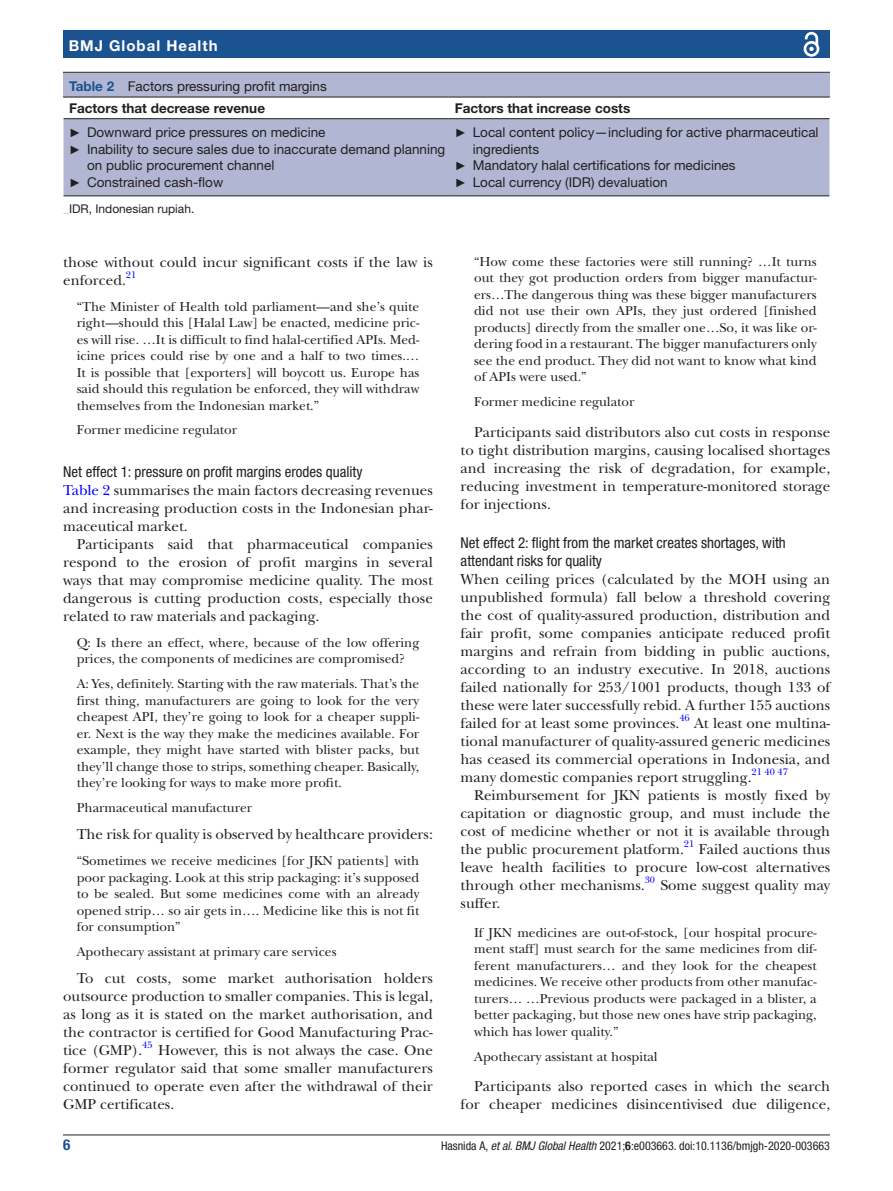
<style>
.page{position:relative;width:893px;height:1191px;background:#fff}
.page>*{position:absolute;margin:0;border:0;box-sizing:border-box;transform-origin:0 0}
.t1{font:15px/18px "New Baskerville";color:#231f20;text-align:justify}
.t2{font:condensed 15px/18px "Helvetica Neue LT Std";color:#231f20}
.t3{font:700 15px "Helvetica Neue LT Std";letter-spacing:.065em;color:#fff}
.t4{font:700 condensed 15px "Helvetica Neue LT Std";color:#1b5391}
.t5{font:13.5px/16.5px "New Baskerville";color:#231f20;text-align:justify}
.t6{font:13.5px/22px "Helvetica Neue LT Std";color:#231f20}
.t7{font:700 13.5px "Helvetica Neue LT Std";color:#231f20}
.t8{font:condensed 12px "Helvetica Neue LT Std";color:#231f20}
.t9{font:12px "Helvetica Neue LT Std";color:#231f20}
.t10{font:9.9px "New Baskerville";color:#00f}
.s1{font-weight:700;color:#1b5391}
.s2{font-weight:700}
.s3{font-family:"Arial";font-size:12px}
.s4{color:#00f}
.s5{font-style:italic}
</style>
<div class="page">
<hr style="left:63px;top:1134px;width:767px;height:1px;background:#231f20">
<div style="left:63px;top:31px;width:767px;height:27px;background:#1b5391"></div>
<svg style="left:803px;top:31px;width:17px;height:26px"></svg>
<div style="left:63px;top:73px;width:767px;height:140px;background:#b1b7d3"></div>
<hr style="left:63px;top:72px;width:767px;height:1px;background:#231f20">
<svg style="left:64px;top:98px;width:766px;height:115px"></svg>
<hr style="left:63px;top:97px;width:386px;height:1px;background:#231f20">
<hr style="left:63px;top:118px;width:386px;height:1px;background:#231f20">
<hr style="left:449px;top:97px;width:381px;height:1px;background:#231f20">
<hr style="left:449px;top:118px;width:381px;height:1px;background:#231f20">
<hr style="left:63px;top:195px;width:386px;height:1px;background:#231f20">
<hr style="left:449px;top:195px;width:381px;height:1px;background:#231f20">
<svg style="left:63px;top:97px;width:1px;height:22px"></svg>
<hr style="left:63px;top:119px;width:1px;height:77px;background:#fff">
<svg style="left:63px;top:196px;width:1px;height:17px"></svg>
<p class="t3" style="left:69px;top:36px;width:150px">BMJ Global Health</p>
<p class="t6" style="left:69px;top:75px;width:259px"><span class="s1">Table 2</span> Factors pressuring profit margins<br><span class="s2">Factors that decrease revenue</span></p>
<p class="t6" style="left:69px;top:121px;width:258px"><span class="s3">►</span> Downward price pressures on medicine</p>
<p class="t6" style="left:69px;top:138px;width:378px"><span class="s3">►</span> Inability to secure sales due to inaccurate demand planning</p>
<p class="t6" style="left:87px;top:154px;width:189px">on public procurement channel</p>
<p class="t6" style="left:69px;top:171px;width:156px"><span class="s3">►</span> Constrained cash-flow</p>
<p class="t9" style="left:69px;top:202px;width:127px">IDR, Indonesian rupiah.</p>
<p class="t7" style="left:455px;top:99px;width:177px">Factors that increase costs</p>
<p class="t6" style="left:455px;top:121px;width:365px"><span class="s3">►</span> Local content policy—including for active pharmaceutical</p>
<p class="t6" style="left:473px;top:138px;width:68px">ingredients</p>
<p class="t6" style="left:455px;top:154px;width:282px"><span class="s3">►</span> Mandatory halal certifications for medicines</p>
<p class="t6" style="left:455px;top:171px;width:215px"><span class="s3">►</span> Local currency (IDR) devaluation</p>
<p class="t1" style="left:63px;top:253px;width:371px">those without could incur significant costs if the law is enforced.</p>
<p class="t10" style="left:126px;top:269px;width:12px">21</p>
<p class="t5" style="left:77px;top:298px;width:344px">“The Minister of Health told parliament—and she’s quite right—should this [Halal Law] be enacted, medicine pric&shy;es will rise. …It is difficult to find halal-certified APIs. Med&shy;icine prices could rise by one and a half to two times.… It is possible that [exporters] will boycott us. Europe has said should this regulation be enforced, they will withdraw themselves from the Indonesian market.”</p>
<p class="t5" style="left:77px;top:422px;width:162px">Former medicine regulator</p>
<p class="t2" style="left:63px;top:462px;width:301px">Net effect 1: pressure on profit margins erodes quality</p>
<p class="t1" style="left:63px;top:481px;width:371px"><span class="s4">Table 2</span> summarises the main factors decreasing revenues and increasing production costs in the Indonesian phar&shy;maceutical market.</p>
<p class="t1" style="left:63px;top:535px;width:371px;text-indent:14px">Participants said that pharmaceutical companies respond to the erosion of profit margins in several ways that may compromise medicine quality. The most dangerous is cutting production costs, especially those related to raw materials and packaging.</p>
<p class="t5" style="left:77px;top:634px;width:344px">Q: Is there an effect, where, because of the low offering prices, the components of medicines are compromised?</p>
<p class="t5" style="left:77px;top:675px;width:344px">A: Yes, definitely. Starting with the raw materials. That’s the first thing, manufacturers are going to look for the very cheapest API, they’re going to look for a cheaper suppli&shy;er. Next is the way they make the medicines available. For example, they might have started with blister packs, but they’ll change those to strips, something cheaper. Basically, they’re looking for ways to make more profit.</p>
<p class="t5" style="left:77px;top:799px;width:177px">Pharmaceutical manufacturer</p>
<p class="t1" style="left:77px;top:825px;width:358px">The risk for quality is observed by healthcare providers:</p>
<p class="t5" style="left:77px;top:852px;width:344px">“Sometimes we receive medicines [for JKN patients] with poor packaging. Look at this strip packaging: it’s supposed to be sealed. But some medicines come with an already opened strip… so air gets in…. Medicine like this is not fit for consumption”</p>
<p class="t5" style="left:77px;top:943px;width:261px">Apothecary assistant at primary care services</p>
<p class="t1" style="left:63px;top:969px;width:371px;text-indent:14px">To cut costs, some market authorisation holders outsource production to smaller companies. This is legal, as long as it is stated on the market authorisation, and the contractor is certified for Good Manufacturing Prac&shy;tice (GMP).</p>
<p class="t10" style="left:142px;top:1039px;width:12px">45</p>
<p class="t1" style="left:63px;top:1041px;width:371px;text-indent:95px">However, this is not always the case. One former regulator said that some smaller manufacturers continued to operate even after the withdrawal of their GMP certificates.</p>
<p class="t5" style="left:474px;top:253px;width:344px">“How come these factories were still running? …It turns out they got production orders from bigger manufactur&shy;ers…The dangerous thing was these bigger manufacturers did not use their own APIs, they just ordered [finished products] directly from the smaller one…So, it was like or&shy;dering food in a restaurant. The bigger manufacturers only see the end product. They did not want to know what kind of APIs were used.”</p>
<p class="t5" style="left:474px;top:393px;width:162px">Former medicine regulator</p>
<p class="t1" style="left:461px;top:423px;width:371px;text-indent:14px">Participants said distributors also cut costs in response to tight distribution margins, causing localised shortages and increasing the risk of degradation, for example, reducing investment in temperature-monitored storage for injections.</p>
<p class="t2" style="left:461px;top:533px;width:327px">Net effect 2: flight from the market creates shortages, with attendant risks for quality</p>
<p class="t1" style="left:461px;top:570px;width:371px">When ceiling prices (calculated by the MOH using an unpublished formula) fall below a threshold covering the cost of quality-assured production, distribution and fair profit, some companies anticipate reduced profit margins and refrain from bidding in public auctions, according to an industry executive. In 2018, auctions failed nationally for 253/1001 products, though 133 of these were later successfully rebid. A further 155 auctions failed for at least some provinces.<sup>46</sup> At least one multina&shy;tional manufacturer of quality-assured generic medicines has ceased its commercial operations in Indonesia, and many domestic companies report struggling.</p>
<p class="t10" style="left:752px;top:766px;width:38px">21 40 47</p>
<p class="t1" style="left:461px;top:786px;width:371px;text-indent:14px">Reimbursement for JKN patients is mostly fixed by capitation or diagnostic group, and must include the cost of medicine whether or not it is available through the public procurement platform.</p>
<p class="t10" style="left:684px;top:838px;width:12px">21</p>
<p class="t1" style="left:461px;top:840px;width:371px;text-indent:238px">Failed auctions thus leave health facilities to procure low-cost alternatives through other mechanisms.</p>
<p class="t10" style="left:645px;top:874px;width:12px">30</p>
<p class="t1" style="left:660px;top:876px;width:171px">Some suggest quality may</p>
<p class="t1" style="left:461px;top:894px;width:41px">suffer.</p>
<p class="t5" style="left:474px;top:924px;width:344px">If JKN medicines are out-of-stock, [our hospital procure&shy;ment staff] must search for the same medicines from dif&shy;ferent manufacturers… and they look for the cheapest medicines. We receive other products from other manufac&shy;turers… …Previous products were packaged in a blister, a better packaging, but those new ones have strip packaging, which has lower quality.”</p>
<p class="t5" style="left:474px;top:1048px;width:185px">Apothecary assistant at hospital</p>
<p class="t1" style="left:461px;top:1077px;width:371px;text-align:right">Participants also reported cases in which the search for cheaper medicines disincentivised due diligence,</p>
<p class="t4" style="left:63px;top:1135px;width:9px">6</p>
<p class="t8" style="left:441px;top:1138px;width:390px">Hasnida A, <span class="s5">et al</span>. <span class="s5">BMJ Global Health</span> 2021;<span class="s2">6</span>:e003663. doi:10.1136/bmjgh-2020-003663</p>
</div>
